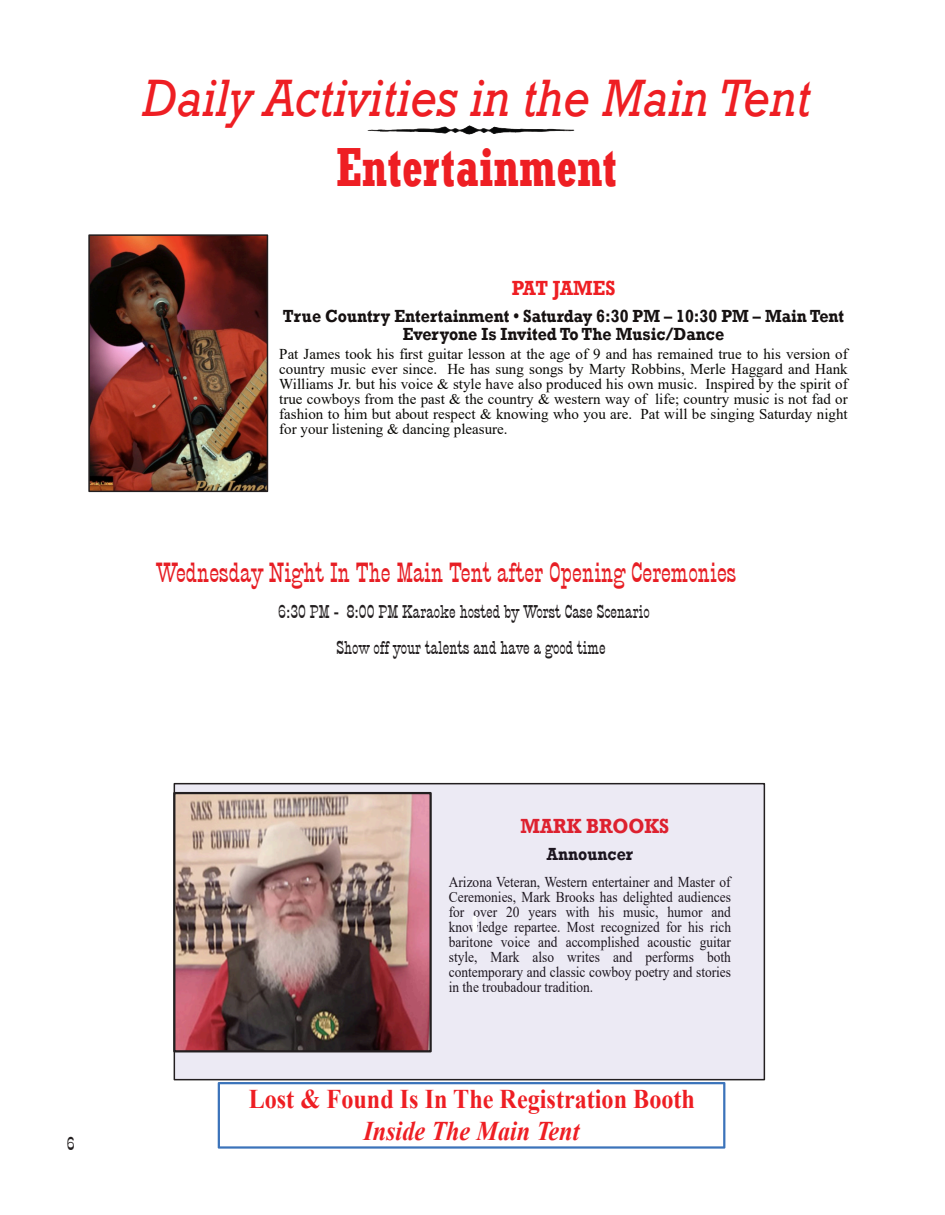
<style>
.page{position:relative;width:945px;height:1215px;background:#fff}
.page>*{position:absolute;margin:0;border:0;box-sizing:border-box;transform-origin:0 0}
.t1{font:italic 54px "Rockwell";color:#ee1e23;scale:.89 1}
.t2{font:700 condensed 54px "Rockwell";color:#ee1e23;scale:.89 1}
.t3{font:27px "PT Barnum BT";color:#e71e24}
.t4{font:700 27px "Times New Roman";color:#ee1e23;scale:.89 1}
.t5{font:italic 700 27px "Times New Roman";color:#ee1e23;scale:.89 1}
.t6{font:700 21px "Rockwell";color:#ee1e23;scale:.89 1}
.t7{font:700 18px/18px "Rockwell";color:#161111;text-align:center;scale:.89 1}
.t8{font:18px/36px "PT Barnum BT";color:#231f20}
.t9{font:15px/15px "Times New Roman";color:#080704;text-align:justify}
.t10{font:15px/15px "Times New Roman";color:#161111;text-align:justify;scale:.89 1}
</style>
<div class="page">
<svg style="left:218px;top:1082px;width:507px;height:67px"></svg>
<img style="left:469px;top:125px;width:105px;height:9px">
<img style="left:91px;top:237px;width:174px;height:252px">
<div style="left:88px;top:234px;width:180px;height:258px;border:2px solid #231f20"></div>
<div style="left:174px;top:783px;width:591px;height:297px;background:#eceaf4;border:2px solid #231f20"></div>
<div style="left:472px;top:916px;width:6px;height:16px;border:3px solid #fff"></div>
<img style="left:176px;top:795px;width:253px;height:254px">
<div style="left:173px;top:792px;width:259px;height:260px;border:2px solid #231f20"></div>
<p class="t8" style="left:67px;top:1127px;width:9px">6</p>
<h1 class="t1" style="left:143px;top:78px;width:752px">Daily Activities in the Main Tent</h1>
<h1 class="t2" style="left:336px;top:146px;width:317px">Entertainment</h1>
<h3 class="t6" style="left:512px;top:280px;width:118px">PAT JAMES</h3>
<p class="t7" style="left:283px;top:308px;width:632px">True Country Entertainment • Saturday 6:30 PM – 10:30 PM – Main Tent<br>Everyone Is Invited To The Music/Dance</p>
<p class="t9" style="left:279px;top:348px;width:570px">Pat James took his first guitar lesson at the age of 9 and has remained true to his version of country music ever since. He has sung songs by Marty Robbins, Merle Haggard and Hank Williams Jr. but his voice &amp; style have also produced his own music. Inspired by the spirit of true cowboys from the past &amp; the country &amp; western way of life; country music is not fad or fashion to him but about respect &amp; knowing who you are. Pat will be singing Saturday night for your listening &amp; dancing pleasure.</p>
<h2 class="t3" style="left:156px;top:561px;width:582px">Wednesday Night In The Main Tent after Opening Ceremonies</h2>
<p class="t8" style="left:337px;top:595px;width:315px;text-indent:-58px">6:30 PM - 8:00 PM Karaoke hosted by Worst Case Scenario<br>Show off your talents and have a good time</p>
<h3 class="t6" style="left:520px;top:819px;width:169px">MARK BROOKS</h3>
<p class="t7" style="left:547px;top:847px;width:98px">Announcer</p>
<p class="t10" style="left:449px;top:876px;width:319px">Arizona Veteran, Western entertainer and Master of Ceremonies, Mark Brooks has delighted audiences for over 20 years with his music, humor and knowledge repartee. Most recognized for his rich baritone voice and accomplished acoustic guitar style, Mark also writes and performs both contemporary and classic cowboy poetry and stories in the troubadour tradition.</p>
<h2 class="t4" style="left:249px;top:1090px;width:503px">Lost &amp; Found Is In The Registration Booth</h2>
<h2 class="t5" style="left:363px;top:1122px;width:244px">Inside The Main Tent</h2>
</div>
